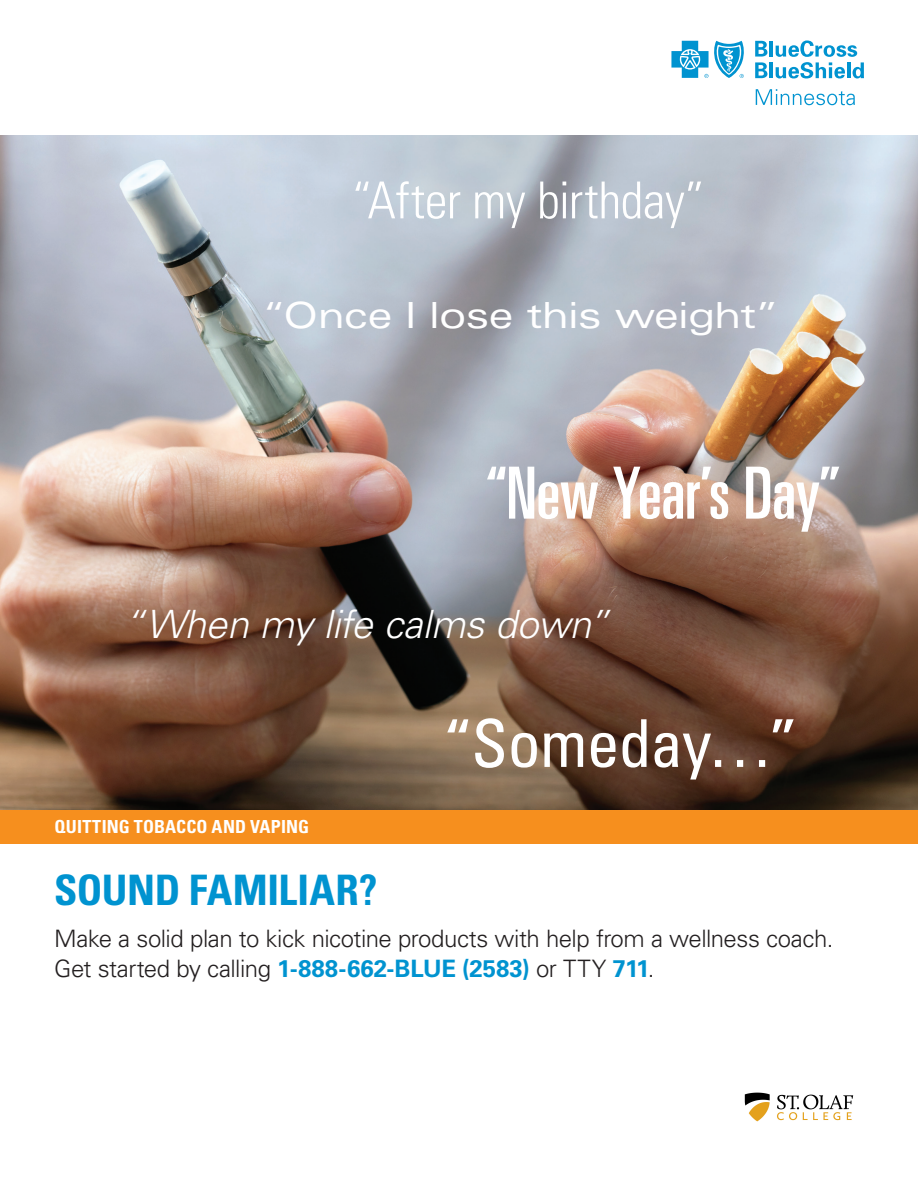
<style>
.page{position:relative;width:918px;height:1188px;background:#fff}
.page>*{position:absolute;margin:0;border:0;box-sizing:border-box;transform-origin:0 0}
.t1{font:ultra-condensed 72px "Univers LT Std";letter-spacing:-.005em;color:#fff}
.t2{font:condensed 66px "Univers LT Std";letter-spacing:-.015em;color:#fff}
.t3{font:300 condensed 51px "Univers LT Std";letter-spacing:-.01em;color:#fff}
.t4{font:700 condensed 42px "Univers LT Std";letter-spacing:-.01em;color:#0093d0}
.t5{font:italic 300 39px "Univers LT Std";letter-spacing:-.01em;color:#fff}
.t6{font:expanded 36px "Univers LT Std";letter-spacing:-.015em;color:#fff}
.t7{font:300 24px/30px "Univers LT Std";letter-spacing:-.02em;color:#231f20}
.t8{font:700 condensed 18px "Univers LT Std";letter-spacing:.01em;color:#fff}
.s1{font-weight:700;color:#0093d0}
</style>
<div class="page">
<img style="left:0;top:135px;width:918px;height:675px">
<div style="left:0;top:810px;width:918px;height:34px;background:#f68f1e"></div>
<hr style="left:770px;top:41px;width:3px;height:16px;background:#0093d0">
<svg style="left:755px;top:41px;width:12px;height:37px"></svg>
<hr style="left:770px;top:62px;width:3px;height:16px;background:#0093d0">
<svg style="left:776px;top:40px;width:88px;height:38px"></svg>
<svg style="left:756px;top:89px;width:99px;height:16px"></svg>
<svg style="left:671px;top:41px;width:73px;height:37px"></svg>
<img style="left:744px;top:1092px;width:110px;height:30px">
<h3 class="t3" style="left:352px;top:170px;width:354px">“After my birthday”</h3>
<h3 class="t6" style="left:264px;top:294px;width:516px">“Once I lose this weight”</h3>
<h1 class="t1" style="left:486px;top:452px;width:355px">“New Year’s Day”</h1>
<h3 class="t5" style="left:124px;top:601px;width:487px">“When my life calms down”</h3>
<p class="t8" style="left:55px;top:816px;width:256px">QUITTING TOBACCO AND VAPING</p>
<h2 class="t2" style="left:443px;top:702px;width:356px">“Someday…”</h2>
<h3 class="t4" style="left:54px;top:864px;width:325px">SOUND FAMILIAR?</h3>
<p class="t7" style="left:54px;top:924px;width:781px">Make a solid plan to kick nicotine products with help from a wellness coach.<br>Get started by calling <span class="s1">1-888-662-BLUE (2583)</span> or TTY <span class="s1">711</span>.</p>
</div>
